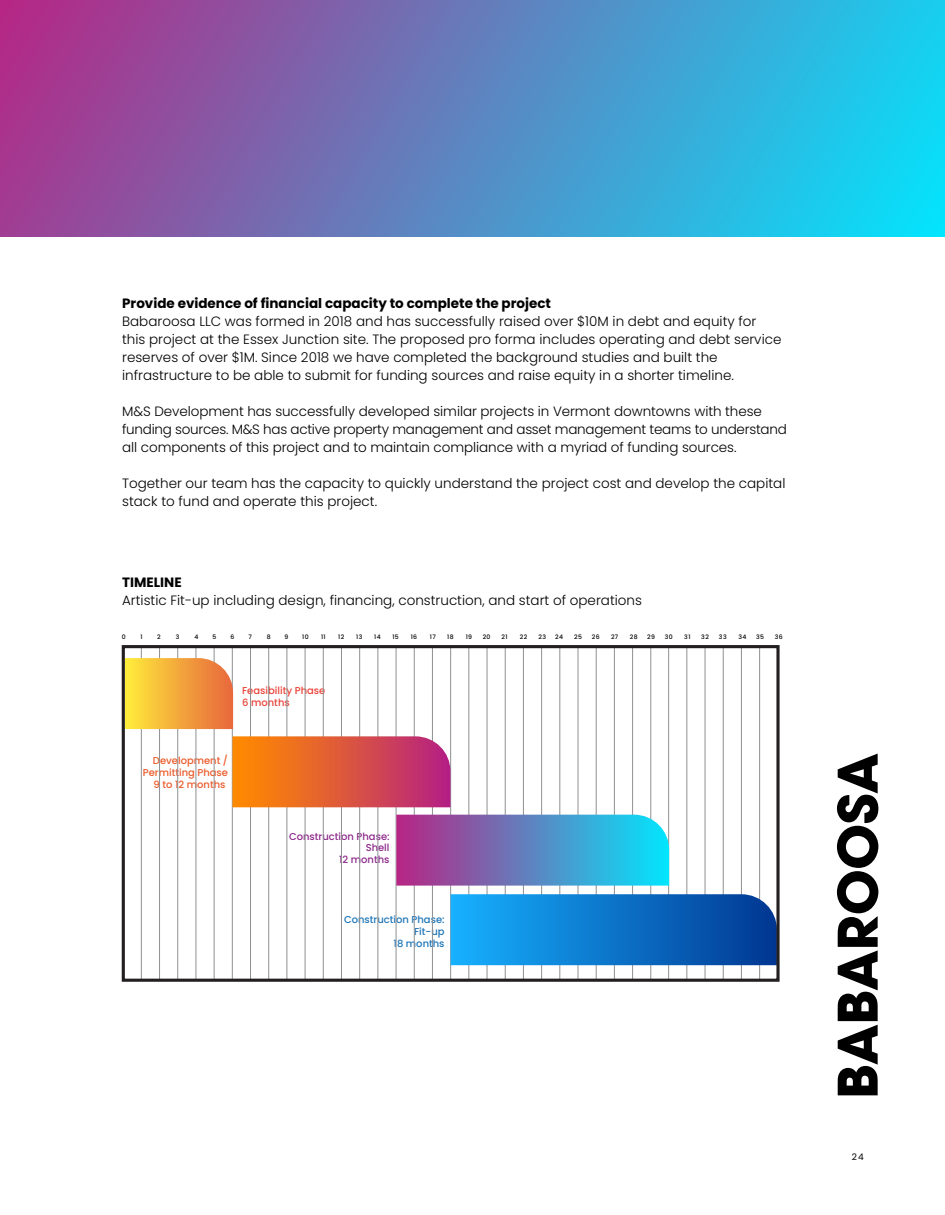
<style>
.page{position:relative;width:945px;height:1215px;background:#fff}
.page>*{position:absolute;margin:0;border:0;box-sizing:border-box;transform-origin:0 0}
.t1{font:700 54px "ITC Avant Garde Pro";letter-spacing:-.01em;color:#000}
.t2{font:300 13.5px/18px "Poppins";color:#000}
.t3{font:700 13.5px "Poppins";color:#000}
.t4{font:500 9.9px/12px "Poppins";color:#ec5a29;text-align:right}
.t5{font:500 9.9px/12px "Poppins";color:#1c75b7;text-align:right}
.t6{font:500 9.9px/12px "Poppins";color:#8d278a;text-align:right}
.t7{font:500 9.9px/12px "Poppins";color:#ea4136}
.t8{font:9px "Poppins";color:#000}
.t9{font:500 6.15px "Poppins";letter-spacing:.075em;color:#000}
</style>
<div class="page">
<div style="left:0;top:0;width:945px;height:237px;background:linear-gradient(to right,#ac318b,#0ed9f6)"></div>
<hr style="left:141px;top:647px;width:1px;height:333px;background:#8e9093">
<hr style="left:159px;top:647px;width:1px;height:333px;background:#8e9093">
<hr style="left:177px;top:647px;width:1px;height:333px;background:#8e9093">
<hr style="left:196px;top:647px;width:1px;height:333px;background:#8e9093">
<hr style="left:214px;top:647px;width:1px;height:333px;background:#8e9093">
<hr style="left:232px;top:647px;width:1px;height:333px;background:#8e9093">
<hr style="left:250px;top:647px;width:1px;height:333px;background:#8e9093">
<hr style="left:268px;top:647px;width:1px;height:333px;background:#8e9093">
<hr style="left:287px;top:647px;width:1px;height:333px;background:#8e9093">
<hr style="left:305px;top:647px;width:1px;height:333px;background:#8e9093">
<hr style="left:323px;top:647px;width:1px;height:333px;background:#8e9093">
<hr style="left:341px;top:647px;width:1px;height:333px;background:#8e9093">
<hr style="left:359px;top:647px;width:1px;height:333px;background:#8e9093">
<hr style="left:378px;top:647px;width:1px;height:333px;background:#8e9093">
<hr style="left:396px;top:647px;width:1px;height:333px;background:#8e9093">
<hr style="left:414px;top:647px;width:1px;height:333px;background:#8e9093">
<hr style="left:432px;top:647px;width:1px;height:333px;background:#8e9093">
<hr style="left:450px;top:647px;width:1px;height:333px;background:#8e9093">
<hr style="left:469px;top:647px;width:1px;height:333px;background:#8e9093">
<hr style="left:487px;top:647px;width:1px;height:333px;background:#8e9093">
<hr style="left:505px;top:647px;width:1px;height:333px;background:#8e9093">
<hr style="left:523px;top:647px;width:1px;height:333px;background:#8e9093">
<hr style="left:541px;top:647px;width:1px;height:333px;background:#8e9093">
<hr style="left:560px;top:647px;width:1px;height:333px;background:#8e9093">
<hr style="left:578px;top:647px;width:1px;height:333px;background:#8e9093">
<hr style="left:596px;top:647px;width:1px;height:333px;background:#8e9093">
<hr style="left:614px;top:647px;width:1px;height:333px;background:#8e9093">
<hr style="left:632px;top:647px;width:1px;height:333px;background:#8e9093">
<hr style="left:651px;top:647px;width:1px;height:333px;background:#8e9093">
<hr style="left:668px;top:647px;width:1px;height:333px;background:#8e9093">
<hr style="left:687px;top:647px;width:1px;height:333px;background:#8e9093">
<hr style="left:705px;top:647px;width:1px;height:333px;background:#8e9093">
<hr style="left:723px;top:647px;width:1px;height:333px;background:#8e9093">
<hr style="left:741px;top:647px;width:1px;height:333px;background:#8e9093">
<hr style="left:759px;top:647px;width:1px;height:332px;background:#8e9093">
<svg style="left:126px;top:658px;width:107px;height:71px;background:#f3ac41"></svg>
<svg style="left:232px;top:736px;width:218px;height:71px;background:#dd5c40"></svg>
<svg style="left:396px;top:815px;width:273px;height:71px;background:#6085c0"></svg>
<svg style="left:451px;top:894px;width:325px;height:71px;background:#0e76ca"></svg>
<div style="left:122px;top:645px;width:658px;height:337px;border:3px solid #231f20"></div>
<p class="t3" style="left:122px;top:295px;width:431px">Provide evidence of financial capacity to complete the project</p>
<p class="t2" style="left:122px;top:312px;width:661px">Babaroosa LLC was formed in 2018 and has successfully raised over $10M in debt and equity for this project at the Essex Junction site. The proposed pro forma includes operating and debt service reserves of over $1M. Since 2018 we have completed the background studies and built the infrastructure to be able to submit for funding sources and raise equity in a shorter timeline.</p>
<p class="t2" style="left:122px;top:402px;width:666px">M&amp;S Development has successfully developed similar projects in Vermont downtowns with these funding sources. M&amp;S has active property management and asset management teams to understand all components of this project and to maintain compliance with a myriad of funding sources.</p>
<p class="t2" style="left:122px;top:474px;width:665px">Together our team has the capacity to quickly understand the project cost and develop the capital stack to fund and operate this project.</p>
<p class="t3" style="left:122px;top:574px;width:61px">TIMELINE</p>
<p class="t2" style="left:122px;top:591px;width:521px">Artistic Fit-up including design, financing, construction, and start of operations</p>
<p class="t9" style="left:122px;top:634px;width:5px">0</p>
<p class="t9" style="left:140px;top:634px;width:4px">1</p>
<p class="t9" style="left:157px;top:634px;width:5px">2</p>
<p class="t9" style="left:176px;top:634px;width:5px">3</p>
<p class="t9" style="left:194px;top:634px;width:5px">4</p>
<p class="t9" style="left:213px;top:634px;width:5px">5</p>
<p class="t9" style="left:231px;top:634px;width:5px">6</p>
<p class="t9" style="left:248px;top:634px;width:5px">7</p>
<p class="t9" style="left:267px;top:634px;width:5px">8</p>
<p class="t9" style="left:285px;top:634px;width:5px">9</p>
<p class="t9" style="left:302px;top:634px;width:8px">10</p>
<p class="t9" style="left:321px;top:634px;width:6px">11</p>
<p class="t9" style="left:338px;top:634px;width:8px">12</p>
<p class="t9" style="left:356px;top:634px;width:8px">13</p>
<p class="t9" style="left:374px;top:634px;width:8px">14</p>
<p class="t9" style="left:392px;top:634px;width:8px">15</p>
<p class="t9" style="left:411px;top:634px;width:8px">16</p>
<p class="t9" style="left:430px;top:634px;width:8px">17</p>
<p class="t9" style="left:447px;top:634px;width:8px">18</p>
<p class="t9" style="left:466px;top:634px;width:8px">19</p>
<p class="t9" style="left:483px;top:634px;width:9px">20</p>
<p class="t9" style="left:501px;top:634px;width:8px">21</p>
<p class="t9" style="left:520px;top:634px;width:9px">22</p>
<p class="t9" style="left:538px;top:634px;width:9px">23</p>
<p class="t9" style="left:555px;top:634px;width:9px">24</p>
<p class="t9" style="left:574px;top:634px;width:9px">25</p>
<p class="t9" style="left:592px;top:634px;width:9px">26</p>
<p class="t9" style="left:611px;top:634px;width:9px">27</p>
<p class="t9" style="left:630px;top:634px;width:9px">28</p>
<p class="t9" style="left:647px;top:634px;width:9px">29</p>
<p class="t9" style="left:665px;top:634px;width:10px">30</p>
<p class="t9" style="left:684px;top:634px;width:8px">31</p>
<p class="t9" style="left:701px;top:634px;width:9px">32</p>
<p class="t9" style="left:719px;top:634px;width:9px">33</p>
<p class="t9" style="left:738px;top:634px;width:10px">34</p>
<p class="t9" style="left:756px;top:634px;width:10px">35</p>
<p class="t9" style="left:775px;top:634px;width:10px">36</p>
<p class="t7" style="left:242px;top:685px;width:85px">Feasibility Phase<br>6 months</p>
<p class="t4" style="left:143px;top:755px;width:87px">Development /<br>Permitting Phase<br>9 to 12 months</p>
<p class="t6" style="left:289px;top:830px;width:102px">Construction Phase:<br>Shell<br>12 months</p>
<p class="t5" style="left:344px;top:914px;width:102px">Construction Phase:<br>Fit-up<br>18 months</p>
<h1 class="t1" style="left:822px;top:1099px;width:347px;rotate:-90deg">BABAROOSA</h1>
<p class="t8" style="left:852px;top:1151px;width:13px">24</p>
</div>
